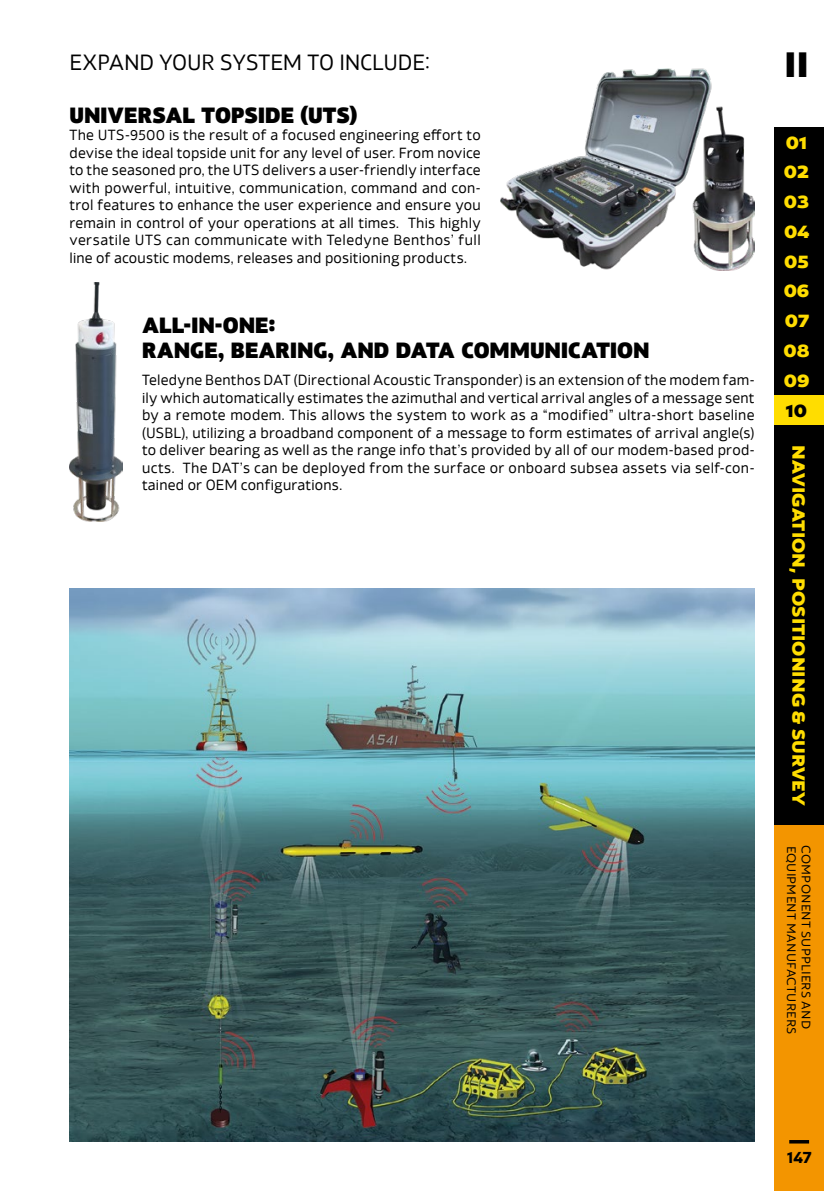
<style>
.page{position:relative;width:824px;height:1191px;background:#fff}
.page>*{position:absolute;margin:0;border:0;box-sizing:border-box;transform-origin:0 0}
.t1{font:900 expanded 35px "Yorkten";color:#000}
.t2{font:900 21px/25.2px "Xyngia";letter-spacing:.005em;color:#000}
.t3{font:21px "Xyngia";color:#000}
.t4{font:900 expanded 17.5px "Yorkten";color:#fd0}
.t5{font:900 expanded 17.5px "Yorkten";color:#000}
.t6{font:15.75px "Yorkten Nor Bol";color:#000}
.t7{font:14px/17.5px "Xyngia";letter-spacing:.02em;color:#000;text-align:justify}
.t8{font:expanded 12.25px "Yorkten";letter-spacing:.015em;color:#000}
</style>
<div class="page">
<div style="left:774px;top:127px;width:49px;height:1064px;background:#f39500"></div>
<img style="left:500px;top:68px;width:254px;height:202px">
<img style="left:69px;top:282px;width:53px;height:240px">
<img style="left:69px;top:588px;width:685px;height:553px">
<div style="left:774px;top:127px;width:49px;height:698px;background:#000"></div>
<hr style="left:789px;top:1140px;width:20px;height:3px;background:#000">
<div style="left:774px;top:395px;width:49px;height:30px;background:#fd0"></div>
<h2 class="t3" style="left:69px;top:47px;width:362px">EXPAND YOUR SYSTEM TO INCLUDE:</h2>
<h2 class="t2" style="left:69px;top:102px;width:289px">UNIVERSAL TOPSIDE (UTS)</h2>
<p class="t7" style="left:69px;top:125px;width:413px">The UTS-9500 is the result of a focused engineering effort to devise the ideal topside unit for any level of user. From novice to the seasoned pro, the UTS delivers a user-friendly interface with powerful, intuitive, communication, command and con&shy;trol features to enhance the user experience and ensure you remain in control of your operations at all times. This highly versatile UTS can communicate with Teledyne Benthos’ full line of acoustic modems, releases and positioning products.</p>
<h2 class="t2" style="left:142px;top:312px;width:509px">ALL-IN-ONE:<br>RANGE, BEARING, AND DATA COMMUNICATION</h2>
<p class="t7" style="left:142px;top:370px;width:614px">Teledyne Benthos DAT (Directional Acoustic Transponder) is an extension of the modem fam&shy;ily which automatically estimates the azimuthal and vertical arrival angles of a message sent by a remote modem. This allows the system to work as a “modified” ultra-short baseline (USBL), utilizing a broadband component of a message to form estimates of arrival angle(s) to deliver bearing as well as the range info that’s provided by all of our modem-based prod&shy;ucts. The DAT’s can be deployed from the surface or onboard subsea assets via self-con&shy;tained or OEM configurations.</p>
<h1 class="t1" style="left:784px;top:39px;width:27px">II</h1>
<p class="t4" style="left:785px;top:130px;width:23px">01</p>
<p class="t4" style="left:783px;top:160px;width:27px">02</p>
<p class="t4" style="left:783px;top:190px;width:27px">03</p>
<p class="t4" style="left:784px;top:219px;width:27px">04</p>
<p class="t4" style="left:784px;top:249px;width:26px">05</p>
<p class="t4" style="left:783px;top:279px;width:27px">06</p>
<p class="t4" style="left:784px;top:309px;width:26px">07</p>
<p class="t4" style="left:783px;top:338px;width:28px">08</p>
<p class="t4" style="left:783px;top:368px;width:27px">09</p>
<p class="t5" style="left:785px;top:398px;width:23px">10</p>
<p class="t4" style="left:810px;top:445px;width:362px;rotate:90deg">NAVIGATION, POSITIONING &amp; SURVEY</p>
<p class="t8" style="left:799px;top:845px;width:190px;rotate:90deg">EQUIPMENT MANUFACTURERS</p>
<p class="t8" style="left:813px;top:845px;width:185px;rotate:90deg">COMPONENT SUPPLIERS AND</p>
<p class="t6" style="left:787px;top:1147px;width:26px">147</p>
</div>
